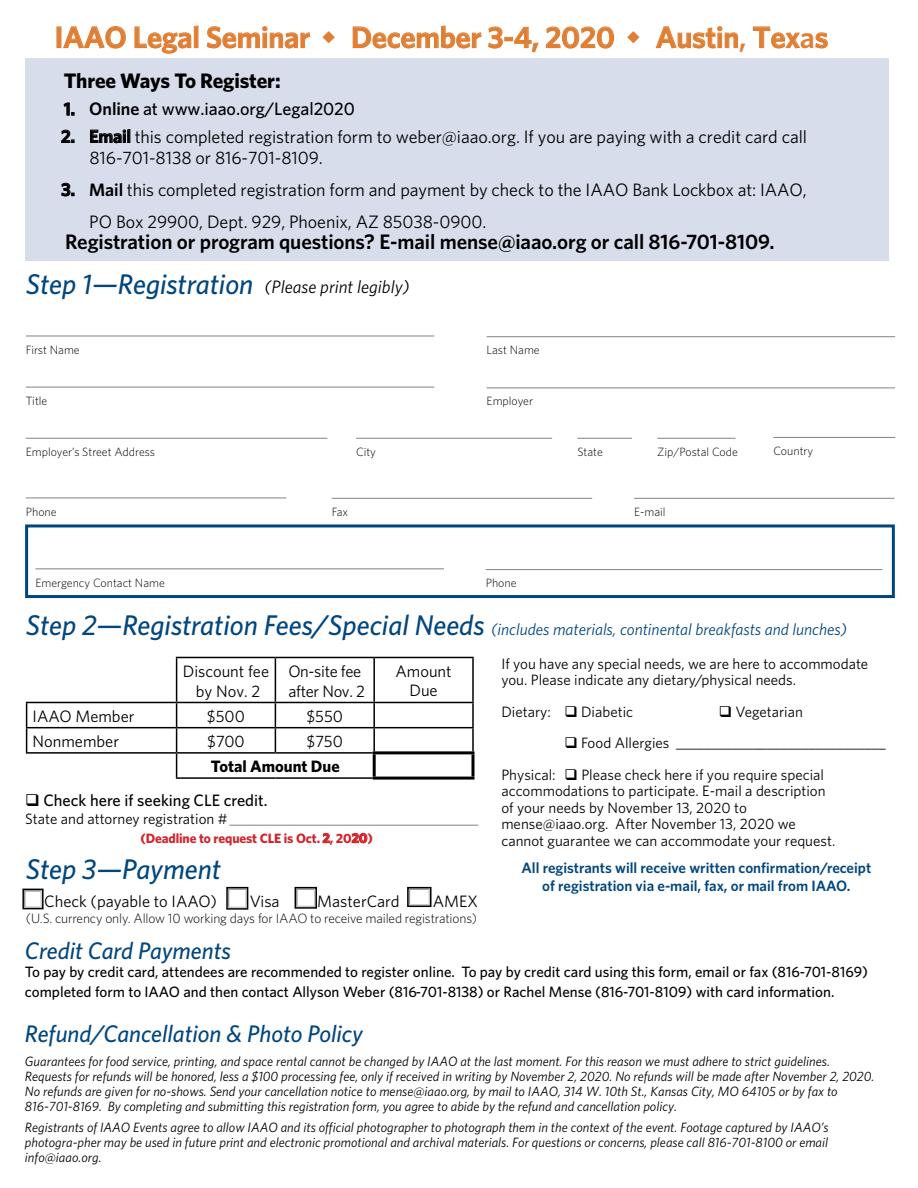
<style>
.page{position:relative;width:918px;height:1188px;background:#fff}
.page>*{position:absolute;margin:0;border:0;box-sizing:border-box;transform-origin:0 0}
.t1{font:600 30px "Whitney";letter-spacing:-.005em;color:#e07e33}
.t2{font:italic 500 28.5px "Whitney";color:#00467f}
.t3{font:italic 500 24px "Whitney";color:#00467f}
.t4{font:600 21px "Whitney";letter-spacing:-.005em;color:#000}
.t5{font:700 21px "Whitney";letter-spacing:-.01em;color:#000}
.t6{font:18px/21.6px "Whitney";letter-spacing:-.005em;color:#000}
.t7{font:italic 18px "Whitney";color:#000}
.t8{font:500 18px "Whitney";letter-spacing:-.005em;color:#000}
.t9{font:16.5px/20px "Whitney";color:#000;text-align:center}
.t10{font:italic 16.5px "Whitney";color:#00467f}
.t11{font:500 16.5px "Whitney";color:#000}
.t12{font:16.5px/20px "Whitney";letter-spacing:-.02em;color:#000}
.t13{font:700 16.5px "Whitney";color:#000}
.t14{font:15px/16.5px "Whitney";color:#000}
.t15{font:500 15px/19.8px "Whitney";color:#000}
.t16{font:600 15px/18px "Whitney";color:#00467f;text-align:center}
.t17{font:italic 13.5px/15px "Whitney";color:#000}
.t18{font:300 13.5px "Whitney";letter-spacing:-.01em;color:#000}
.t19{font:700 13.5px "Whitney";letter-spacing:-.01em;color:#d2232a}
.t20{font:300 12px "Whitney";color:#000}
.s1{font-weight:600}
.s2{font-weight:500;font-size:28.5px;color:#00467f}
.s3{font-weight:500;font-size:28.5px}
</style>
<div class="page">
<div style="left:25px;top:58px;width:864px;height:203px;background:#d7ddeb"></div>
<hr style="left:26px;top:336px;width:408px;height:1px;background:#000">
<hr style="left:487px;top:336px;width:408px;height:1px;background:#000">
<hr style="left:26px;top:387px;width:408px;height:1px;background:#000">
<hr style="left:487px;top:387px;width:408px;height:1px;background:#000">
<hr style="left:26px;top:438px;width:301px;height:1px;background:#000">
<hr style="left:356px;top:438px;width:196px;height:1px;background:#000">
<hr style="left:577px;top:438px;width:55px;height:1px;background:#000">
<hr style="left:657px;top:438px;width:79px;height:1px;background:#000">
<hr style="left:773px;top:437px;width:122px;height:1px;background:#000">
<hr style="left:26px;top:498px;width:260px;height:1px;background:#000">
<hr style="left:332px;top:498px;width:260px;height:1px;background:#000">
<hr style="left:634px;top:498px;width:261px;height:1px;background:#000">
<hr style="left:35px;top:568px;width:409px;height:1px;background:#000">
<hr style="left:486px;top:569px;width:396px;height:1px;background:#000">
<div style="left:25px;top:524px;width:870px;height:74px;border:3px solid #00467f"></div>
<hr style="left:176px;top:657px;width:99px;height:1px;background:#000">
<hr style="left:275px;top:657px;width:99px;height:1px;background:#000">
<hr style="left:275px;top:658px;width:1px;height:44px;background:#000">
<hr style="left:374px;top:657px;width:100px;height:1px;background:#000">
<hr style="left:373px;top:658px;width:2px;height:44px;background:#000">
<hr style="left:472px;top:658px;width:2px;height:44px;background:#000">
<hr style="left:177px;top:702px;width:98px;height:1px;background:#000">
<hr style="left:275px;top:702px;width:99px;height:1px;background:#000">
<hr style="left:374px;top:702px;width:100px;height:1px;background:#000">
<hr style="left:373px;top:703px;width:2px;height:24px;background:#000">
<hr style="left:472px;top:703px;width:2px;height:24px;background:#000">
<hr style="left:26px;top:727px;width:151px;height:1px;background:#000">
<svg style="left:26px;top:703px;width:1px;height:49px"></svg>
<hr style="left:177px;top:727px;width:98px;height:1px;background:#000">
<hr style="left:275px;top:727px;width:99px;height:1px;background:#000">
<svg style="left:275px;top:703px;width:1px;height:49px"></svg>
<hr style="left:374px;top:727px;width:100px;height:1px;background:#000">
<hr style="left:373px;top:728px;width:2px;height:23px;background:#000">
<hr style="left:472px;top:728px;width:2px;height:23px;background:#000">
<hr style="left:177px;top:752px;width:98px;height:2px;background:#000">
<hr style="left:275px;top:752px;width:98px;height:2px;background:#000">
<hr style="left:176px;top:777px;width:99px;height:2px;background:#000">
<hr style="left:275px;top:777px;width:98px;height:2px;background:#000">
<hr style="left:176px;top:658px;width:1px;height:44px;background:#000">
<hr style="left:26px;top:702px;width:151px;height:1px;background:#000">
<hr style="left:26px;top:752px;width:151px;height:2px;background:#000">
<svg style="left:176px;top:703px;width:1px;height:74px"></svg>
<hr style="left:373px;top:751px;width:101px;height:3px;background:#000">
<hr style="left:373px;top:754px;width:3px;height:23px;background:#000">
<hr style="left:471px;top:754px;width:3px;height:23px;background:#000">
<hr style="left:373px;top:777px;width:101px;height:3px;background:#000">
<hr style="left:229px;top:825px;width:249px;height:1px;background:#000">
<svg style="left:229px;top:890px;width:16px;height:17px"></svg>
<div style="left:226px;top:887px;width:22px;height:23px;border:2px solid #000"></div>
<svg style="left:298px;top:905px;width:16px;height:1px"></svg>
<div style="left:295px;top:887px;width:22px;height:22px;border:2px solid #000"></div>
<svg style="left:410px;top:890px;width:19px;height:14px"></svg>
<div style="left:407px;top:887px;width:25px;height:20px;border:2px solid #000"></div>
<svg style="left:24px;top:891px;width:18px;height:16px"></svg>
<div style="left:22px;top:889px;width:22px;height:20px;border:1px solid #000"></div>
<h1 class="t1" style="left:55px;top:17px;width:257px">IAAO Legal Seminar</h1>
<h1 class="t1" style="left:351px;top:17px;width:265px">December 3-4, 2020</h1>
<h1 class="t1" style="left:656px;top:17px;width:174px">Austin, Texas</h1>
<h3 class="t5" style="left:64px;top:66px;width:218px">Three Ways To Register:</h3>
<h3 class="t8" style="left:64px;top:97px;width:293px"><span class="s1">1. Online</span> at www.iaao.org/Legal2020</h3>
<h3 class="t6" style="left:89px;top:125px;width:719px;text-indent:-28px"><span class="s1">2. Email</span> this completed registration form to weber@iaao.org. If you are paying with a credit card call<br>816-701-8138 or 816-701-8109.</h3>
<h3 class="t6" style="left:89px;top:173px;width:719px;line-height:31.8px;text-indent:-28px"><span class="s1">3. Mail</span> this completed registration form and payment by check to the IAAO Bank Lockbox at: IAAO,<br>PO Box 29900, Dept. 929, Phoenix, AZ 85038-0900.</h3>
<h3 class="t4" style="left:65px;top:228px;width:711px">Registration or program questions? E-mail mense@iaao.org or call 816-701-8109.</h3>
<h3 class="t7" style="left:26px;top:275px;width:385px"><span class="s2">Step 1—Registration</span> (Please print legibly)</h3>
<p class="t20" style="left:26px;top:342px;width:55px">First Name</p>
<p class="t20" style="left:487px;top:342px;width:55px">Last Name</p>
<p class="t20" style="left:26px;top:393px;width:23px">Title</p>
<p class="t20" style="left:487px;top:393px;width:48px">Employer</p>
<p class="t20" style="left:26px;top:444px;width:131px">Employer’s Street Address</p>
<p class="t20" style="left:356px;top:444px;width:21px">City</p>
<p class="t20" style="left:577px;top:444px;width:27px">State</p>
<p class="t20" style="left:657px;top:444px;width:82px">Zip/Postal Code</p>
<p class="t20" style="left:773px;top:443px;width:41px">Country</p>
<p class="t20" style="left:26px;top:504px;width:32px">Phone</p>
<p class="t20" style="left:332px;top:504px;width:18px">Fax</p>
<p class="t20" style="left:634px;top:504px;width:33px">E-mail</p>
<p class="t20" style="left:35px;top:574px;width:131px">Emergency Contact Name</p>
<p class="t20" style="left:486px;top:574px;width:32px">Phone</p>
<p class="t10" style="left:26px;top:618px;width:823px"><span class="s3">Step 2—Registration Fees/Special Needs</span> (includes materials, continental breakfasts and lunches)</p>
<p class="t9" style="left:183px;top:661px;width:88px">Discount fee by Nov. 2</p>
<p class="t12" style="left:288px;top:661px;width:78px">On-site fee after Nov. 2</p>
<p class="t9" style="left:395px;top:661px;width:58px">Amount<br>Due</p>
<p class="t9" style="left:33px;top:706px;width:103px">IAAO Member</p>
<p class="t9" style="left:207px;top:706px;width:39px">$500</p>
<p class="t9" style="left:306px;top:706px;width:38px">$550</p>
<p class="t9" style="left:33px;top:731px;width:88px">Nonmember</p>
<p class="t9" style="left:207px;top:731px;width:39px">$700</p>
<p class="t9" style="left:307px;top:731px;width:38px">$750</p>
<p class="t13" style="left:211px;top:755px;width:130px">Total Amount Due</p>
<p class="t14" style="left:501px;top:655px;width:368px">If you have any special needs, we are here to accommodate you. Please indicate any dietary/physical needs.</p>
<p class="t14" style="left:501px;top:703px;width:133px">Dietary: ❑ Diabetic</p>
<p class="t14" style="left:719px;top:703px;width:86px">❑ Vegetarian</p>
<p class="t14" style="left:501px;top:727px;width:386px;line-height:31.5px;text-indent:63px">❑ Food Allergies ______________________________<br>Physical: ❑ Please check here if you require special</p>
<p class="t14" style="left:501px;top:782px;width:335px">accommodations to participate. E-mail a description of your needs by November 13, 2020 to mense@iaao.org. After November 13, 2020 we cannot guarantee we can accommodate your request.</p>
<p class="t11" style="left:25px;top:790px;width:244px">❑ Check here if seeking CLE credit.</p>
<p class="t14" style="left:25px;top:810px;width:204px">State and attorney registration #</p>
<p class="t19" style="left:141px;top:829px;width:234px">(Deadline to request CLE is Oct. 2, 2020)</p>
<h2 class="t2" style="left:26px;top:850px;width:197px">Step 3—Payment</h2>
<p class="t9" style="left:26px;top:891px;width:454px">❑ Check (payable to IAAO) ❑ Visa ❑ MasterCard ❑ AMEX</p>
<p class="t18" style="left:26px;top:909px;width:453px">(U.S. currency only. Allow 10 working days for IAAO to receive mailed registrations)</p>
<h3 class="t3" style="left:25px;top:935px;width:207px">Credit Card Payments</h3>
<p class="t15" style="left:25px;top:962px;width:845px">To pay by credit card, attendees are recommended to register online. To pay by credit card using this form, email or fax (816-701-8169) completed form to IAAO and then contact Allyson Weber (816-701-8138) or Rachel Mense (816-701-8109) with card information.</p>
<h3 class="t3" style="left:25px;top:1018px;width:340px">Refund/Cancellation &amp; Photo Policy</h3>
<p class="t17" style="left:25px;top:1054px;width:851px">Guarantees for food service, printing, and space rental cannot be changed by IAAO at the last moment. For this reason we must adhere to strict guidelines.<br>Requests for refunds will be honored, less a $100 processing fee, only if received in writing by November 2, 2020. No refunds will be made after November 2, 2020.<br>No refunds are given for no-shows. Send your cancellation notice to mense@iaao.org, by mail to IAAO, 314 W. 10th St., Kansas City, MO 64105 or by fax to 816-701-8169. By completing and submitting this registration form, you agree to abide by the refund and cancellation policy.</p>
<p class="t17" style="left:25px;top:1119px;width:805px;text-align:justify">Registrants of IAAO Events agree to allow IAAO and its official photographer to photograph them in the context of the event. Footage captured by IAAO’s photogra-pher may be used in future print and electronic promotional and archival materials. For questions or concerns, please call 816-701-8100 or email info@iaao.org.</p>
<p class="t16" style="left:522px;top:859px;width:351px">All registrants will receive written confirmation/receipt of registration via e-mail, fax, or mail from IAAO.</p>
</div>
